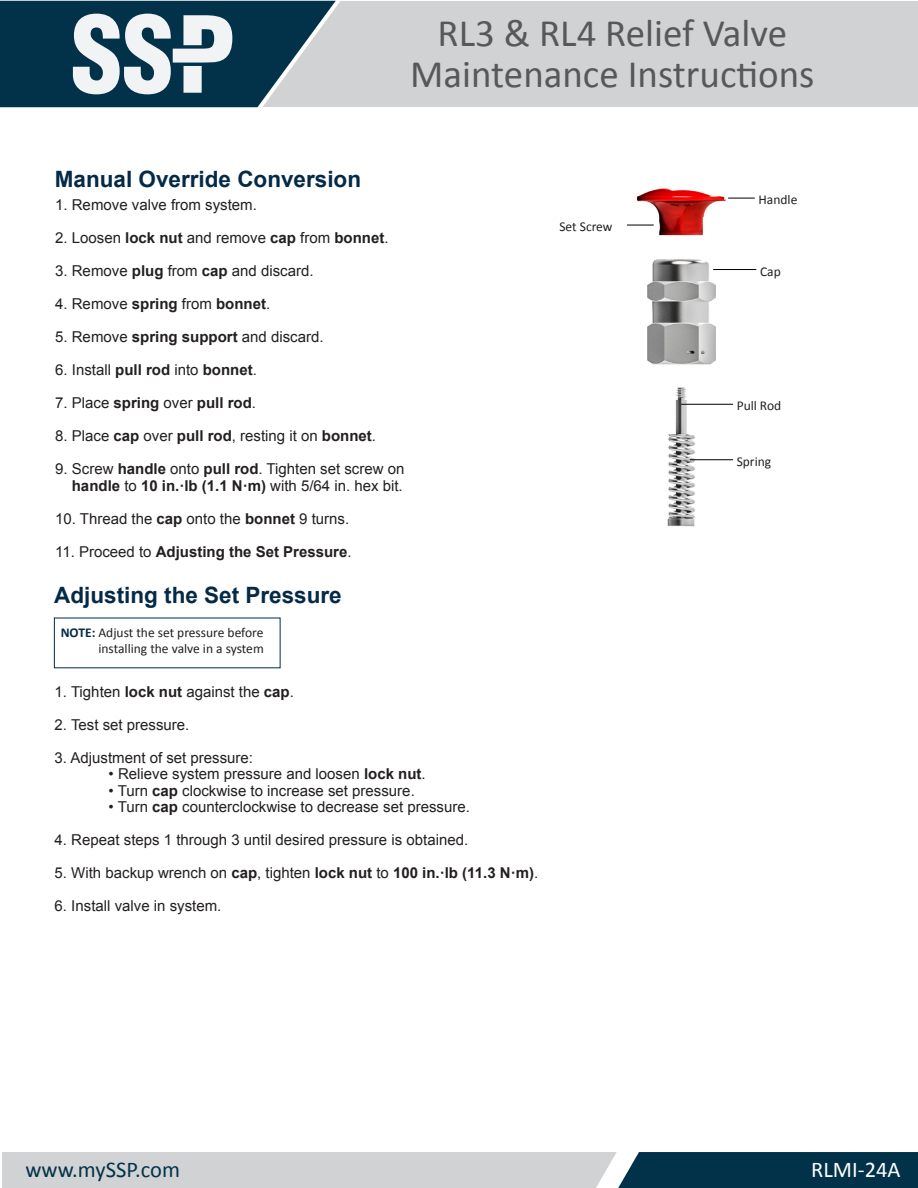
<style>
.page{position:relative;width:918px;height:1188px;background:#fff}
.page>*{position:absolute;margin:0;border:0;box-sizing:border-box;transform-origin:0 0}
.t1{font:39px "Calibri";color:#57585a}
.t2{font:700 22.5px "Arial";color:#042a47}
.t3{font:22.5px "Calibri";color:#013249}
.t4{font:22.5px "Calibri";color:#fff}
.t5{font:15px/16.5px "Arial";color:#231f20;text-align:right}
.t6{font:700 15px "Arial";color:#231f20}
.t7{font:13.5px/16.2px "Calibri";color:#231f20;text-align:right}
.s1{font-weight:700}
.s2{font-weight:400}
.s3{font-weight:700;color:#042a47}
</style>
<div class="page">
<img style="left:627px;top:188px;width:123px;height:339px">
<svg style="left:728px;top:198px;width:27px;height:1px"></svg>
<svg style="left:627px;top:225px;width:27px;height:1px"></svg>
<hr style="left:713px;top:269px;width:43px;height:1px;background:#000">
<hr style="left:681px;top:404px;width:52px;height:1px;background:#000">
<hr style="left:690px;top:459px;width:43px;height:1px;background:#000">
<svg style="left:2px;top:1152px;width:916px;height:36px;background:#90a0a9"></svg>
<div style="left:336px;top:1px;width:582px;height:106px;background:#d1d2d4"></div>
<svg style="left:0;top:1px;width:336px;height:106px"></svg>
<p class="t1" style="left:438px;top:9px;width:351px">RL3 &amp; RL4 Relief Valve</p>
<p class="t1" style="left:410px;top:49px;width:406px">Maintenance Instructions</p>
<p class="t2" style="left:55px;top:164px;width:308px">Manual Override Conversion</p>
<p class="t5" style="left:55px;top:197px;width:203px">1. Remove valve from system.</p>
<p class="t5" style="left:55px;top:230px;width:335px">2. Loosen <span class="s1">lock nut</span> and remove <span class="s1">cap</span> from <span class="s1">bonnet</span>.</p>
<p class="t5" style="left:55px;top:263px;width:260px">3. Remove <span class="s1">plug</span> from <span class="s1">cap</span> and discard.</p>
<p class="t5" style="left:55px;top:296px;width:217px">4. Remove <span class="s1">spring</span> from <span class="s1">bonnet</span>.</p>
<p class="t5" style="left:55px;top:329px;width:270px">5. Remove <span class="s1">spring support</span> and discard.</p>
<p class="t5" style="left:55px;top:362px;width:203px">6. Install <span class="s1">pull rod</span> into <span class="s1">bonnet</span>.</p>
<p class="t6" style="left:55px;top:393px;width:202px"><span class="s2">7. Place</span> spring <span class="s2">over</span> pull rod<span class="s2">.</span></p>
<p class="t5" style="left:55px;top:428px;width:322px">8. Place <span class="s1">cap</span> over <span class="s1">pull rod</span>, resting it on <span class="s1">bonnet</span>.</p>
<p class="t5" style="left:55px;top:461px;width:351px">9. Screw <span class="s1">handle</span> onto <span class="s1">pull rod</span>. Tighten set screw on <span class="s1">handle</span> to <span class="s1">10 in.·lb (1.1 N·m)</span> with 5/64 in. hex bit.</p>
<p class="t5" style="left:55px;top:510px;width:296px">10. Thread the <span class="s1">cap</span> onto the <span class="s1">bonnet</span> 9 turns.</p>
<p class="t6" style="left:55px;top:542px;width:298px"><span class="s2">11. Proceed to</span> Adjusting the Set Pressure<span class="s2">.</span></p>
<p class="t2" style="left:54px;top:581px;width:289px">Adjusting the Set Pressure</p>
<p class="t7" style="left:61px;top:625px;width:205px"><span class="s3">NOTE:</span> Adjust the set pressure before installing the valve in a system</p>
<p class="t7" style="left:559px;top:219px;width:55px">Set Screw</p>
<p class="t7" style="left:759px;top:192px;width:40px">Handle</p>
<p class="t7" style="left:760px;top:263px;width:22px">Cap</p>
<p class="t7" style="left:737px;top:398px;width:46px">Pull Rod</p>
<p class="t7" style="left:737px;top:453px;width:36px">Spring</p>
<p class="t5" style="left:55px;top:683px;width:241px">1. Tighten <span class="s1">lock nut</span> against the <span class="s1">cap</span>.</p>
<p class="t5" style="left:55px;top:716px;width:136px">2. Test set pressure.</p>
<p class="t5" style="left:55px;top:749px;width:200px">3. Adjustment of set pressure:</p>
<p class="t5" style="left:109px;top:766px;width:319px">• Relieve system pressure and loosen <span class="s1">lock nut</span>.</p>
<p class="t5" style="left:109px;top:782px;width:308px">• Turn <span class="s1">cap</span> clockwise to increase set pressure.</p>
<p class="t5" style="left:109px;top:799px;width:363px">• Turn <span class="s1">cap</span> counterclockwise to decrease set pressure.</p>
<p class="t5" style="left:55px;top:832px;width:415px">4. Repeat steps 1 through 3 until desired pressure is obtained.</p>
<p class="t5" style="left:55px;top:865px;width:485px">5. With backup wrench on <span class="s1">cap</span>, tighten <span class="s1">lock nut</span> to <span class="s1">100 in.·lb (11.3 N·m)</span>.</p>
<p class="t5" style="left:55px;top:898px;width:168px">6. Install valve in system.</p>
<p class="t3" style="left:25px;top:1155px;width:156px">www.mySSP.com</p>
<p class="t4" style="left:811px;top:1155px;width:91px">RLMI-24A</p>
</div>
